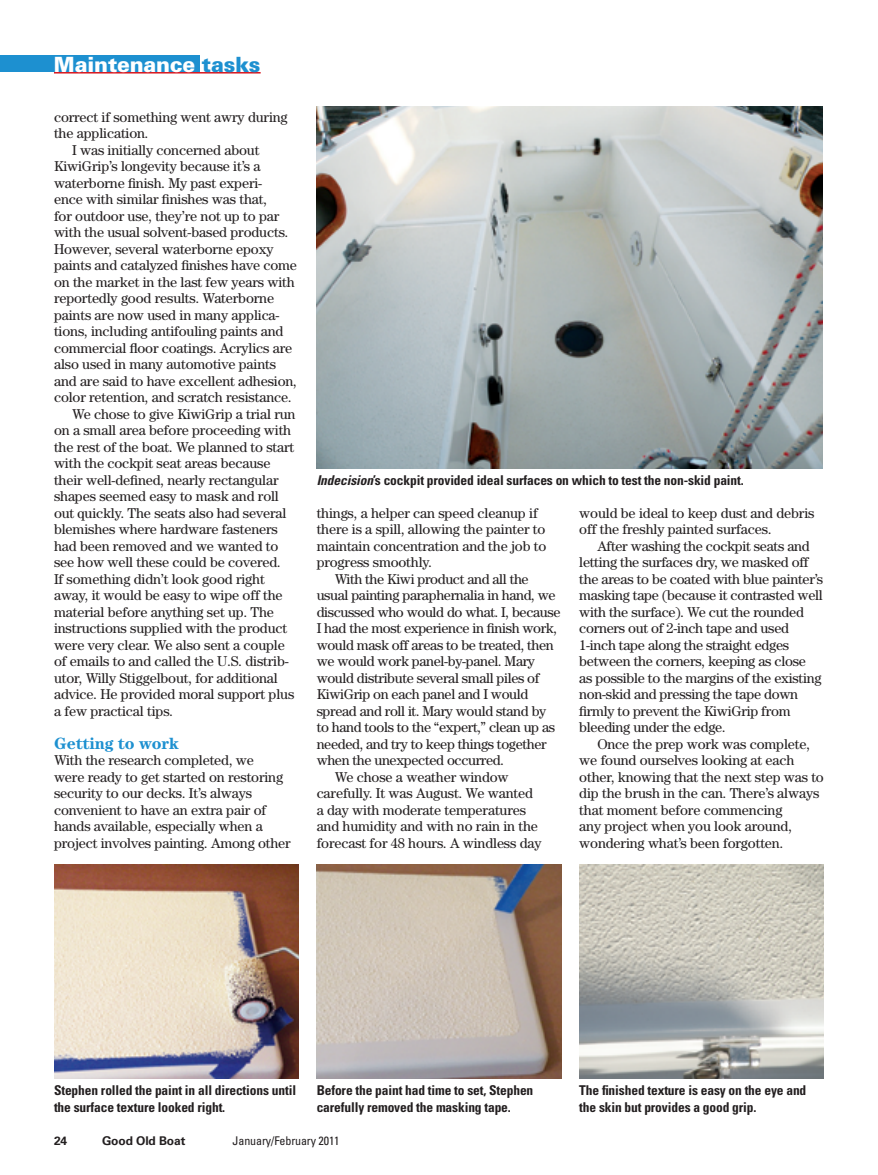
<style>
.page{position:relative;width:878px;height:1175px;background:#fff}
.page>*{position:absolute;margin:0;border:0;box-sizing:border-box;transform-origin:0 0}
.t1{font:900 21px "Univers LT Std";letter-spacing:-.01em;color:#fff}
.t2{font:700 16.5px "Century Std";letter-spacing:-.01em;color:#1d90d0}
.t3{font:14.25px/16.5px "Century Std";letter-spacing:-.01em;color:#231f20}
.t4{font:700 condensed 13.5px/16.5px "Univers LT Std";letter-spacing:-.01em;color:#231f20}
.t5{font:condensed 12px "Univers LT Std";letter-spacing:-.01em;color:#231f20}
.t6{font:700 12px "Univers LT Std";letter-spacing:-.01em;color:#231f20}
.s1{color:#1d90d0}
.s2{font-style:italic}
</style>
<div class="page">
<img style="left:54px;top:864px;width:244px;height:214px">
<img style="left:317px;top:864px;width:244px;height:214px">
<img style="left:316px;top:106px;width:506px;height:362px">
<img style="left:579px;top:864px;width:245px;height:214px">
<div style="left:0;top:56px;width:199px;height:16px;background:#1d90d0"></div>
<hr style="left:54px;top:72px;width:207px;height:2px;background:#d7171f">
<h1 class="t1" style="left:54px;top:51px;width:208px">Maintenance <span class="s1">tasks</span></h1>
<p class="t3" style="left:54px;top:108px;width:235px">correct if something went awry during</p>
<p class="t3" style="left:54px;top:125px;width:96px">the application.</p>
<p class="t3" style="left:72px;top:141px;width:189px">I was initially concerned about</p>
<p class="t3" style="left:54px;top:158px;width:208px">KiwiGrip’s longevity because it’s a</p>
<p class="t3" style="left:54px;top:174px;width:210px">waterborne finish. My past experi-</p>
<p class="t3" style="left:54px;top:191px;width:214px">ence with similar finishes was that,</p>
<p class="t3" style="left:54px;top:207px;width:227px">for outdoor use, they’re not up to par</p>
<p class="t3" style="left:54px;top:224px;width:236px">with the usual solvent-based products.</p>
<p class="t3" style="left:54px;top:240px;width:221px">However, several waterborne epoxy</p>
<p class="t3" style="left:54px;top:257px;width:244px">paints and catalyzed finishes have come</p>
<p class="t3" style="left:54px;top:273px;width:242px">on the market in the last few years with</p>
<p class="t3" style="left:54px;top:290px;width:222px">reportedly good results. Waterborne</p>
<p class="t3" style="left:54px;top:306px;width:227px">paints are now used in many applica-</p>
<p class="t3" style="left:54px;top:323px;width:231px">tions, including antifouling paints and</p>
<p class="t3" style="left:54px;top:339px;width:240px">commercial floor coatings. Acrylics are</p>
<p class="t3" style="left:54px;top:356px;width:224px">also used in many automotive paints</p>
<p class="t3" style="left:54px;top:372px;width:244px">and are said to have excellent adhesion,</p>
<p class="t3" style="left:54px;top:389px;width:239px">color retention, and scratch resistance.</p>
<p class="t3" style="left:72px;top:405px;width:225px">We chose to give KiwiGrip a trial run</p>
<p class="t3" style="left:54px;top:422px;width:239px">on a small area before proceeding with</p>
<p class="t3" style="left:54px;top:438px;width:242px">the rest of the boat. We planned to start</p>
<p class="t3" style="left:54px;top:455px;width:218px">with the cockpit seat areas because</p>
<p class="t3" style="left:54px;top:471px;width:226px">their well-defined, nearly rectangular</p>
<p class="t3" style="left:54px;top:488px;width:226px">shapes seemed easy to mask and roll</p>
<p class="t3" style="left:54px;top:504px;width:234px">out quickly. The seats also had several</p>
<p class="t3" style="left:54px;top:521px;width:225px">blemishes where hardware fasteners</p>
<p class="t3" style="left:54px;top:537px;width:226px">had been removed and we wanted to</p>
<p class="t3" style="left:54px;top:554px;width:228px">see how well these could be covered.</p>
<p class="t3" style="left:54px;top:570px;width:212px">If something didn’t look good right</p>
<p class="t3" style="left:54px;top:587px;width:230px">away, it would be easy to wipe off the</p>
<p class="t3" style="left:54px;top:603px;width:221px">material before anything set up. The</p>
<p class="t3" style="left:54px;top:620px;width:235px">instructions supplied with the product</p>
<p class="t3" style="left:54px;top:636px;width:232px">were very clear. We also sent a couple</p>
<p class="t3" style="left:54px;top:653px;width:236px">of emails to and called the U.S. distrib-</p>
<p class="t3" style="left:54px;top:669px;width:225px">utor, Willy Stiggelbout, for additional</p>
<p class="t3" style="left:54px;top:686px;width:242px">advice. He provided moral support plus</p>
<p class="t3" style="left:54px;top:702px;width:121px">a few practical tips.</p>
<p class="t2" style="left:54px;top:733px;width:126px">Getting to work</p>
<p class="t3" style="left:54px;top:752px;width:238px">With the research completed, we<br>were ready to get started on restoring security to our decks. It’s always convenient to have an extra pair of hands available, especially when a project involves painting. Among other</p>
<p class="t4" style="left:316px;top:471px;width:428px"><span class="s2">Indecision</span>’s cockpit provided ideal surfaces on which to test the non-skid paint.</p>
<p class="t3" style="left:316px;top:504px;width:231px">things, a helper can speed cleanup if there is a spill, allowing the painter to maintain concentration and the job to progress smoothly.</p>
<p class="t3" style="left:334px;top:570px;width:195px">With the Kiwi product and all the</p>
<p class="t3" style="left:316px;top:587px;width:240px">usual painting paraphernalia in hand, we</p>
<p class="t3" style="left:316px;top:603px;width:245px">discussed who would do what. I, because</p>
<p class="t3" style="left:316px;top:620px;width:242px">I had the most experience in finish work,</p>
<p class="t3" style="left:316px;top:636px;width:239px">would mask off areas to be treated, then</p>
<p class="t3" style="left:316px;top:653px;width:220px">we would work panel-by-panel. Mary</p>
<p class="t3" style="left:316px;top:669px;width:224px">would distribute several small piles of</p>
<p class="t3" style="left:316px;top:686px;width:213px">KiwiGrip on each panel and I would</p>
<p class="t3" style="left:316px;top:702px;width:231px">spread and roll it. Mary would stand by</p>
<p class="t3" style="left:316px;top:719px;width:240px">to hand tools to the “expert,” clean up as</p>
<p class="t3" style="left:316px;top:735px;width:231px">needed, and try to keep things together</p>
<p class="t3" style="left:316px;top:752px;width:189px">when the unexpected occurred.</p>
<p class="t3" style="left:334px;top:768px;width:175px">We chose a weather window</p>
<p class="t3" style="left:316px;top:785px;width:218px">carefully. It was August. We wanted</p>
<p class="t3" style="left:316px;top:801px;width:211px">a day with moderate temperatures</p>
<p class="t3" style="left:316px;top:818px;width:223px">and humidity and with no rain in the</p>
<p class="t3" style="left:316px;top:834px;width:226px">forecast for 48 hours. A windless day</p>
<p class="t3" style="left:579px;top:504px;width:237px">would be ideal to keep dust and debris off the freshly painted surfaces.</p>
<p class="t3" style="left:579px;top:537px;width:245px;text-indent:18px">After washing the cockpit seats and letting the surfaces dry, we masked off the areas to be coated with blue painter’s masking tape (because it contrasted well with the surface). We cut the rounded corners out of 2-inch tape and used 1-inch tape along the straight edges between the corners, keeping as close<br>as possible to the margins of the existing non-skid and pressing the tape down firmly to prevent the KiwiGrip from bleeding under the edge.</p>
<p class="t3" style="left:579px;top:735px;width:246px;text-indent:18px">Once the prep work was complete, we found ourselves looking at each other, knowing that the next step was to dip the brush in the can. There’s always that moment before commencing<br>any project when you look around, wondering what’s been forgotten.</p>
<p class="t4" style="left:54px;top:1082px;width:243px">Stephen rolled the paint in all directions until the surface texture looked right.</p>
<p class="t4" style="left:316px;top:1082px;width:218px">Before the paint had time to set, Stephen carefully removed the masking tape.</p>
<p class="t4" style="left:579px;top:1082px;width:228px">The finished texture is easy on the eye and the skin but provides a good grip.</p>
<p class="t6" style="left:54px;top:1133px;width:15px">24</p>
<p class="t6" style="left:102px;top:1133px;width:85px">Good Old Boat</p>
<p class="t5" style="left:232px;top:1133px;width:108px">January/February 2011</p>
</div>
